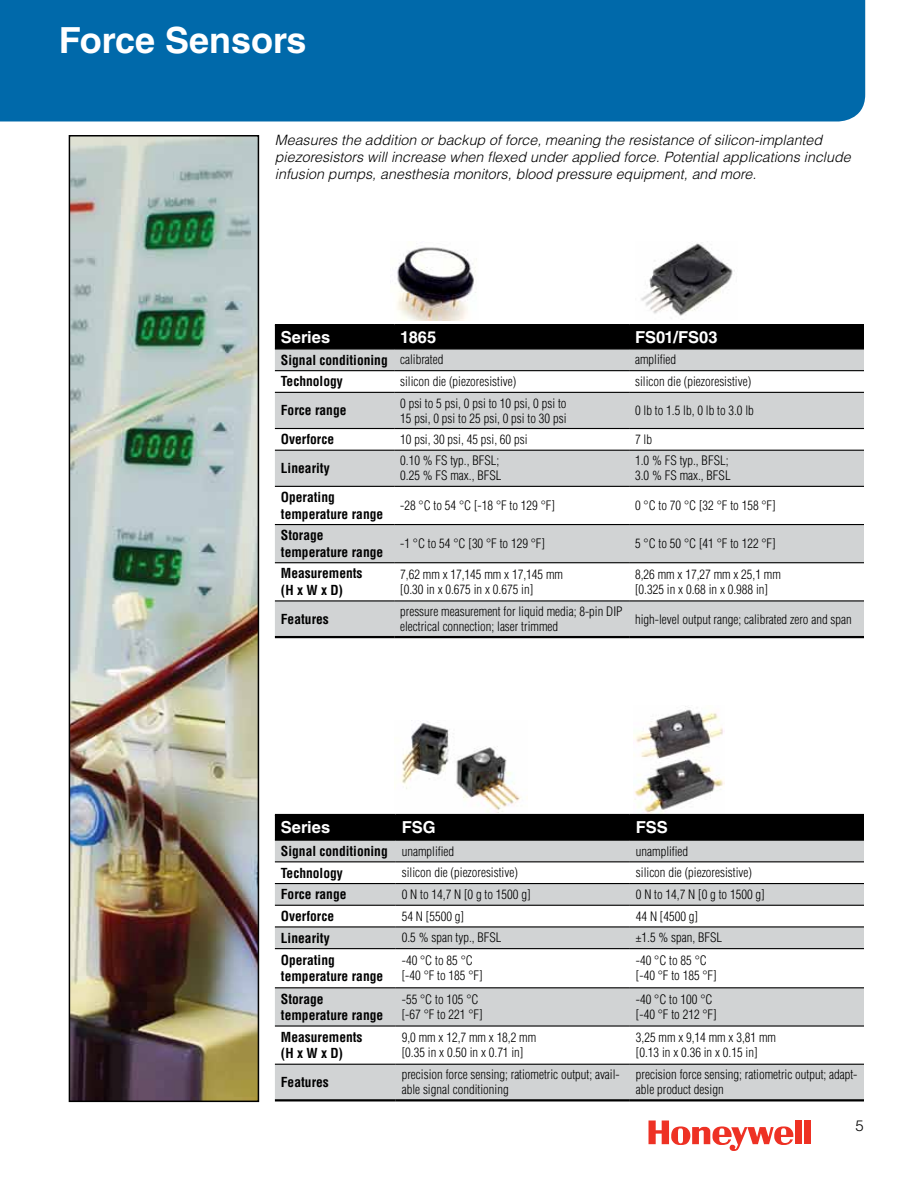
<style>
.page{position:relative;width:918px;height:1188px;background:#fff}
.page>*{position:absolute;margin:0;border:0;box-sizing:border-box;transform-origin:0 0}
.t1{font:700 36px "Helvetica LT Std";color:#fff}
.t2{font:700 16.5px "Helvetica LT Std";color:#fff}
.t3{font:300 15px "Helvetica LT Std";color:#000}
.t4{font:italic 300 14.25px/17.1px "Helvetica LT Std";color:#000}
.t5{font:700 condensed 13.5px/16.5px "Helvetica LT Std";color:#000}
.t6{font:300 condensed 12.75px/15px "Helvetica LT Std";color:#000}
.s1{font-weight:300;font-size:12.75px}
</style>
<div class="page">
<div style="left:795px;top:1120px;width:7px;height:24px;background:#ee3124"></div>
<div style="left:804px;top:1120px;width:7px;height:24px;background:#ee3124"></div>
<svg style="left:649px;top:1121px;width:144px;height:30px"></svg>
<img style="left:633px;top:706px;width:91px;height:108px">
<div style="left:275px;top:326px;width:589px;height:22px;background:#000"></div>
<svg style="left:275px;top:350px;width:589px;height:286px;fill:#d1d3d4"></svg>
<hr style="left:275px;top:348px;width:119px;height:2px;background:#000">
<hr style="left:394px;top:348px;width:235px;height:2px;background:#000">
<hr style="left:629px;top:348px;width:235px;height:2px;background:#000">
<hr style="left:275px;top:324px;width:119px;height:2px;background:#000">
<hr style="left:394px;top:324px;width:235px;height:2px;background:#000">
<hr style="left:629px;top:324px;width:235px;height:2px;background:#000">
<hr style="left:275px;top:600px;width:119px;height:1px;background:#000">
<hr style="left:394px;top:600px;width:235px;height:1px;background:#000">
<hr style="left:629px;top:600px;width:235px;height:1px;background:#000">
<hr style="left:275px;top:636px;width:119px;height:2px;background:#000">
<hr style="left:394px;top:636px;width:235px;height:2px;background:#000">
<hr style="left:629px;top:636px;width:235px;height:2px;background:#000">
<hr style="left:275px;top:370px;width:119px;height:1px;background:#000">
<hr style="left:394px;top:370px;width:235px;height:1px;background:#000">
<hr style="left:629px;top:370px;width:235px;height:1px;background:#000">
<hr style="left:275px;top:392px;width:119px;height:1px;background:#000">
<hr style="left:394px;top:392px;width:235px;height:1px;background:#000">
<hr style="left:629px;top:392px;width:235px;height:1px;background:#000">
<hr style="left:275px;top:428px;width:119px;height:1px;background:#000">
<hr style="left:394px;top:428px;width:235px;height:1px;background:#000">
<hr style="left:629px;top:428px;width:235px;height:1px;background:#000">
<hr style="left:275px;top:450px;width:119px;height:1px;background:#000">
<hr style="left:394px;top:450px;width:235px;height:1px;background:#000">
<hr style="left:629px;top:450px;width:235px;height:1px;background:#000">
<hr style="left:275px;top:486px;width:119px;height:1px;background:#000">
<hr style="left:394px;top:486px;width:235px;height:1px;background:#000">
<hr style="left:629px;top:486px;width:235px;height:1px;background:#000">
<hr style="left:275px;top:524px;width:119px;height:1px;background:#000">
<hr style="left:394px;top:524px;width:235px;height:1px;background:#000">
<hr style="left:629px;top:524px;width:235px;height:1px;background:#000">
<hr style="left:275px;top:562px;width:119px;height:1px;background:#000">
<hr style="left:394px;top:562px;width:235px;height:1px;background:#000">
<hr style="left:629px;top:562px;width:235px;height:1px;background:#000">
<div style="left:275px;top:816px;width:589px;height:24px;background:#000"></div>
<svg style="left:275px;top:841px;width:589px;height:258px;fill:#d1d3d4"></svg>
<hr style="left:275px;top:840px;width:121px;height:1px;background:#000">
<hr style="left:396px;top:840px;width:234px;height:1px;background:#000">
<hr style="left:630px;top:840px;width:234px;height:1px;background:#000">
<hr style="left:275px;top:814px;width:121px;height:2px;background:#000">
<hr style="left:396px;top:814px;width:234px;height:2px;background:#000">
<hr style="left:630px;top:814px;width:234px;height:2px;background:#000">
<hr style="left:275px;top:861px;width:121px;height:1px;background:#000">
<hr style="left:396px;top:861px;width:234px;height:1px;background:#000">
<hr style="left:630px;top:861px;width:234px;height:1px;background:#000">
<hr style="left:275px;top:883px;width:121px;height:1px;background:#000">
<hr style="left:396px;top:883px;width:234px;height:1px;background:#000">
<hr style="left:630px;top:883px;width:234px;height:1px;background:#000">
<hr style="left:275px;top:905px;width:121px;height:1px;background:#000">
<hr style="left:396px;top:905px;width:234px;height:1px;background:#000">
<hr style="left:630px;top:905px;width:234px;height:1px;background:#000">
<hr style="left:275px;top:926px;width:121px;height:2px;background:#000">
<hr style="left:396px;top:926px;width:234px;height:2px;background:#000">
<hr style="left:630px;top:926px;width:234px;height:2px;background:#000">
<hr style="left:275px;top:948px;width:121px;height:1px;background:#000">
<hr style="left:396px;top:948px;width:234px;height:1px;background:#000">
<hr style="left:630px;top:948px;width:234px;height:1px;background:#000">
<hr style="left:275px;top:987px;width:121px;height:1px;background:#000">
<hr style="left:396px;top:987px;width:234px;height:1px;background:#000">
<hr style="left:630px;top:987px;width:234px;height:1px;background:#000">
<hr style="left:275px;top:1025px;width:121px;height:2px;background:#000">
<hr style="left:396px;top:1025px;width:234px;height:2px;background:#000">
<hr style="left:630px;top:1025px;width:234px;height:2px;background:#000">
<hr style="left:275px;top:1064px;width:121px;height:1px;background:#000">
<hr style="left:396px;top:1064px;width:234px;height:1px;background:#000">
<hr style="left:630px;top:1064px;width:234px;height:1px;background:#000">
<hr style="left:275px;top:1099px;width:121px;height:2px;background:#000">
<hr style="left:396px;top:1099px;width:234px;height:2px;background:#000">
<hr style="left:630px;top:1099px;width:234px;height:2px;background:#000">
<div style="left:0;top:0;width:865px;height:121px;background:#0069aa"></div>
<img style="left:72px;top:138px;width:184px;height:961px">
<div style="left:69px;top:135px;width:190px;height:967px;border:2px solid #000"></div>
<img style="left:397px;top:247px;width:80px;height:74px">
<img style="left:641px;top:243px;width:94px;height:73px">
<img style="left:401px;top:720px;width:120px;height:92px">
<h1 class="t1" style="left:59px;top:19px;width:249px">Force Sensors</h1>
<p class="t4" style="left:275px;top:132px;width:577px">Measures the addition or backup of force, meaning the resistance of silicon-implanted piezoresistors will increase when flexed under applied force. Potential applications include infusion pumps, anesthesia monitors, blood pressure equipment, and more.</p>
<p class="t2" style="left:281px;top:327px;width:51px">Series</p>
<p class="t2" style="left:400px;top:327px;width:38px">1865</p>
<p class="t2" style="left:635px;top:327px;width:84px">FS01/FS03</p>
<p class="t5" style="left:281px;top:351px;width:164px">Signal conditioning <span class="s1">calibrated</span></p>
<p class="t6" style="left:635px;top:352px;width:43px">amplified</p>
<p class="t5" style="left:281px;top:373px;width:63px">Technology</p>
<p class="t6" style="left:400px;top:374px;width:118px">silicon die (piezoresistive)</p>
<p class="t6" style="left:635px;top:374px;width:118px">silicon die (piezoresistive)</p>
<p class="t5" style="left:281px;top:402px;width:67px">Force range</p>
<p class="t6" style="left:400px;top:395px;width:168px">0 psi to 5 psi, 0 psi to 10 psi, 0 psi to<br>15 psi, 0 psi to 25 psi, 0 psi to 30 psi</p>
<p class="t6" style="left:635px;top:403px;width:120px">0 lb to 1.5 lb, 0 lb to 3.0 lb</p>
<p class="t5" style="left:281px;top:431px;width:55px">Overforce</p>
<p class="t6" style="left:400px;top:432px;width:129px">10 psi, 30 psi, 45 psi, 60 psi</p>
<p class="t6" style="left:635px;top:432px;width:18px">7 lb</p>
<p class="t5" style="left:281px;top:460px;width:50px">Linearity</p>
<p class="t6" style="left:400px;top:453px;width:103px">0.10 % FS typ., BFSL;<br>0.25 % FS max., BFSL</p>
<p class="t6" style="left:635px;top:453px;width:97px">1.0 % FS typ., BFSL;<br>3.0 % FS max., BFSL</p>
<p class="t5" style="left:281px;top:489px;width:104px">Operating temperature range</p>
<p class="t6" style="left:400px;top:498px;width:156px">-28 °C to 54 °C [-18 °F to 129 °F]</p>
<p class="t6" style="left:635px;top:498px;width:142px">0 °C to 70 °C [32 °F to 158 °F]</p>
<p class="t5" style="left:281px;top:527px;width:104px">Storage temperature range</p>
<p class="t6" style="left:400px;top:536px;width:146px">-1 °C to 54 °C [30 °F to 129 °F]</p>
<p class="t6" style="left:635px;top:536px;width:142px">5 °C to 50 °C [41 °F to 122 °F]</p>
<p class="t5" style="left:281px;top:565px;width:83px">Measurements (H x W x D)</p>
<p class="t6" style="left:400px;top:567px;width:164px">7,62 mm x 17,145 mm x 17,145 mm [0.30 in x 0.675 in x 0.675 in]</p>
<p class="t6" style="left:635px;top:567px;width:147px">8,26 mm x 17,27 mm x 25,1 mm [0.325 in x 0.68 in x 0.988 in]</p>
<p class="t5" style="left:281px;top:611px;width:49px">Features</p>
<p class="t6" style="left:400px;top:604px;width:224px">pressure measurement for liquid media; 8-pin DIP electrical connection; laser trimmed</p>
<p class="t6" style="left:635px;top:611px;width:218px">high-level output range; calibrated zero and span</p>
<p class="t2" style="left:281px;top:817px;width:51px">Series</p>
<p class="t2" style="left:402px;top:817px;width:35px">FSG</p>
<p class="t2" style="left:636px;top:817px;width:34px">FSS</p>
<p class="t5" style="left:281px;top:843px;width:175px">Signal conditioning <span class="s1">unamplified</span></p>
<p class="t6" style="left:636px;top:843px;width:54px">unamplified</p>
<p class="t5" style="left:281px;top:864px;width:63px">Technology</p>
<p class="t6" style="left:402px;top:865px;width:118px">silicon die (piezoresistive)</p>
<p class="t6" style="left:636px;top:865px;width:118px">silicon die (piezoresistive)</p>
<p class="t5" style="left:281px;top:886px;width:67px">Force range</p>
<p class="t6" style="left:402px;top:887px;width:130px">0 N to 14,7 N [0 g to 1500 g]</p>
<p class="t6" style="left:636px;top:887px;width:130px">0 N to 14,7 N [0 g to 1500 g]</p>
<p class="t5" style="left:281px;top:908px;width:55px">Overforce</p>
<p class="t6" style="left:402px;top:908px;width:64px">54 N [5500 g]</p>
<p class="t6" style="left:636px;top:908px;width:64px">44 N [4500 g]</p>
<p class="t5" style="left:281px;top:929px;width:50px">Linearity</p>
<p class="t6" style="left:402px;top:930px;width:101px">0.5 % span typ., BFSL</p>
<p class="t6" style="left:636px;top:930px;width:88px">±1.5 % span, BFSL</p>
<p class="t5" style="left:281px;top:952px;width:104px">Operating temperature range</p>
<p class="t6" style="left:402px;top:953px;width:82px">-40 °C to 85 °C [-40 °F to 185 °F]</p>
<p class="t6" style="left:636px;top:953px;width:82px">-40 °C to 85 °C [-40 °F to 185 °F]</p>
<p class="t5" style="left:281px;top:990px;width:104px">Storage temperature range</p>
<p class="t6" style="left:402px;top:992px;width:82px">-55 °C to 105 °C [-67 °F to 221 °F]</p>
<p class="t6" style="left:636px;top:992px;width:82px">-40 °C to 100 °C [-40 °F to 212 °F]</p>
<p class="t5" style="left:281px;top:1028px;width:83px">Measurements (H x W x D)</p>
<p class="t6" style="left:402px;top:1030px;width:136px">9,0 mm x 12,7 mm x 18,2 mm [0.35 in x 0.50 in x 0.71 in]</p>
<p class="t6" style="left:636px;top:1030px;width:142px">3,25 mm x 9,14 mm x 3,81 mm [0.13 in x 0.36 in x 0.15 in]</p>
<p class="t5" style="left:281px;top:1074px;width:49px">Features</p>
<p class="t6" style="left:402px;top:1067px;width:220px">precision force sensing; ratiometric output; avail&shy;able signal conditioning</p>
<p class="t6" style="left:636px;top:1067px;width:223px">precision force sensing; ratiometric output; adapt&shy;able product design</p>
<p class="t3" style="left:856px;top:1117px;width:10px">5</p>
</div>
